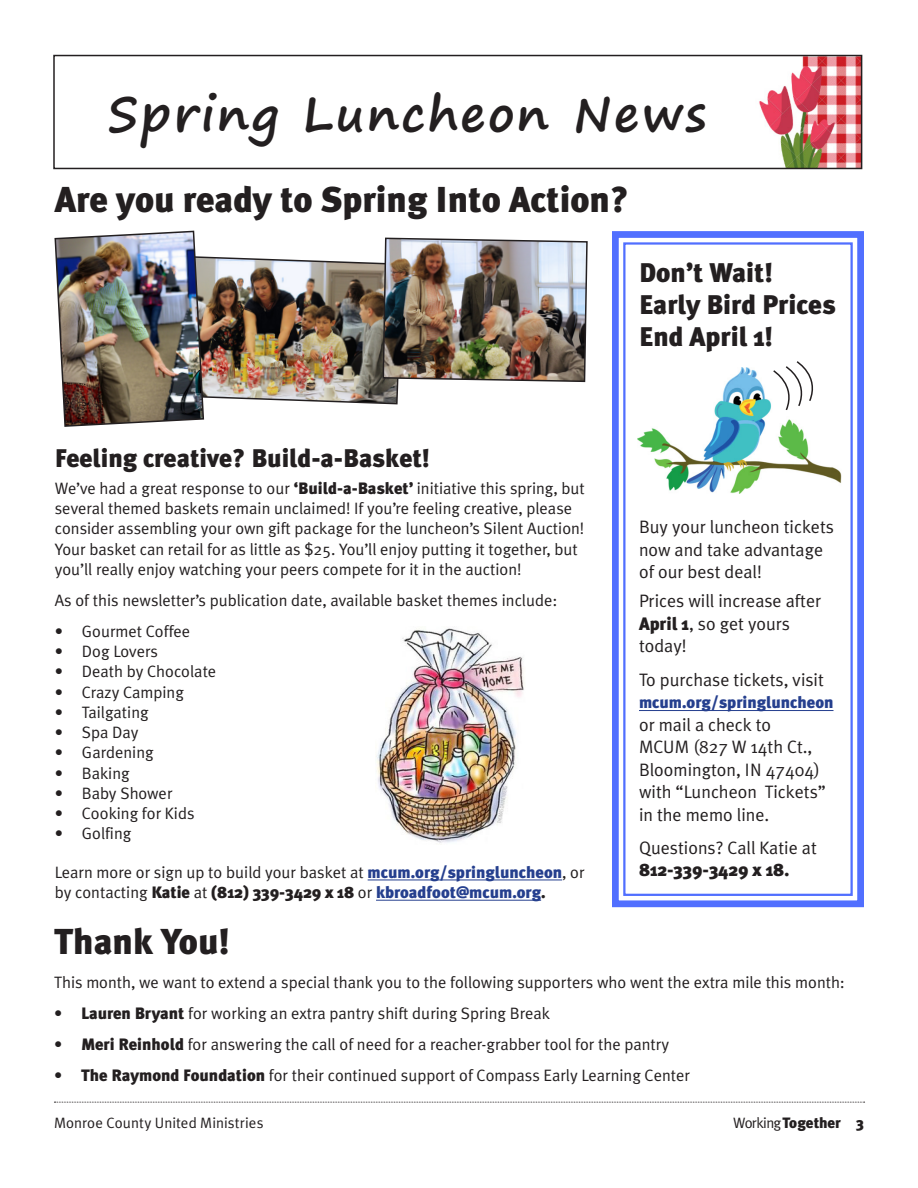
<style>
.page{position:relative;width:918px;height:1188px;background:#fff}
.page>*{position:absolute;margin:0;border:0;box-sizing:border-box;transform-origin:0 0}
.Heading_28__Bold{font:700 48px "Segoe Print";letter-spacing:.05em;color:#231f20}
.body_copy{font:900 36px "Meta Plus";color:#231f20}
.Heading_24_pt{font:900 36px "Meta Plus";color:#231f20}
.Heading_20_pt{font:900 27px/32.4px "Meta Plus";color:#231f20}
.Body_Copy_-_Current{font:900 25.5px "Meta Plus";color:#231f20}
.body_copy-2{font:18px/22.5px "Meta Plus Normal";color:#231f20}
.Heading_20_pt-2{font:18px/22.5px "Meta Plus Normal";color:#231f20}
.body_copy-3{font:16.5px/20.2px "Meta Plus Normal";color:#231f20}
.body_copy-4{font:900 16.5px "Meta Plus";color:#253f8e}
.t1{font:15px "Meta Plus Normal";letter-spacing:.005em;color:#231f20}
.t2{font:900 15px "Meta Plus";letter-spacing:.005em;color:#231f20}
.s1{font-family:"Meta Plus";font-weight:900}
.s2{font-family:"Meta Plus";font-weight:900;color:#253f8e}
.s3{font-family:"Meta Plus Normal";font-weight:400}
</style>
<div class="page">
<svg style="left:54px;top:1102px;width:811px;height:1px"></svg>
<img style="left:759px;top:58px;width:100px;height:108px">
<div style="left:53px;top:55px;width:809px;height:114px;border:2px solid #231f20"></div>
<hr style="left:368px;top:880px;width:194px;height:1px;background:#253f8e">
<hr style="left:376px;top:900px;width:165px;height:1px;background:#253f8e">
<img style="left:376px;top:628px;width:148px;height:215px">
<svg style="left:612px;top:231px;width:252px;height:677px"></svg>
<div style="left:623px;top:242px;width:230px;height:654px;border:2px solid #516fff"></div>
<img style="left:54px;top:230px;width:534px;height:197px">
<svg style="left:772px;top:360px;width:48px;height:52px"></svg>
<p class="Heading_28__Bold" style="left:108px;top:71px;width:600px">Spring Luncheon News</p>
<p class="body_copy" style="left:55px;top:179px;width:576px">Are you ready to Spring Into Action?</p>
<p class="Body_Copy_-_Current" style="left:55px;top:443px;width:377px">Feeling creative? Build-a-Basket!</p>
<p class="body_copy-3" style="left:55px;top:478px;width:532px">We’ve had a great response to our <span class="s1">‘Build-a-Basket’</span> initiative this spring, but several themed baskets remain unclaimed! If you’re feeling creative, please consider assembling your own gift package for the luncheon’s Silent Auction!<br>Your basket can retail for as little as $25. You’ll enjoy putting it together, but you’ll really enjoy watching your peers compete for it in the auction!</p>
<p class="body_copy-3" style="left:55px;top:590px;width:504px">As of this newsletter’s publication date, available basket themes include:</p>
<p class="body_copy-3" style="left:55px;top:621px;width:137px">• Gourmet Coffee</p>
<p class="body_copy-3" style="left:55px;top:641px;width:105px">• Dog Lovers</p>
<p class="body_copy-3" style="left:55px;top:661px;width:163px">• Death by Chocolate</p>
<p class="body_copy-3" style="left:55px;top:682px;width:131px">• Crazy Camping</p>
<p class="body_copy-3" style="left:55px;top:702px;width:95px">• Tailgating</p>
<p class="body_copy-3" style="left:55px;top:722px;width:85px">• Spa Day</p>
<p class="body_copy-3" style="left:55px;top:742px;width:100px">• Gardening</p>
<p class="body_copy-3" style="left:55px;top:763px;width:76px">• Baking</p>
<p class="body_copy-3" style="left:55px;top:783px;width:119px">• Baby Shower</p>
<p class="body_copy-3" style="left:55px;top:803px;width:141px">• Cooking for Kids</p>
<p class="body_copy-3" style="left:55px;top:823px;width:78px">• Golfing</p>
<p class="body_copy-3" style="left:55px;top:862px;width:531px">Learn more or sign up to build your basket at <span class="s2">mcum.org/springluncheon</span>, or by contacting <span class="s1">Katie</span> at <span class="s1">(812) 339-3429 x 18</span> or <span class="s2">kbroadfoot@mcum.org</span><span class="s1">.</span></p>
<p class="Heading_20_pt" style="left:639px;top:256px;width:198px">Don’t Wait!<br>Early Bird Prices<br>End April 1!</p>
<p class="Heading_20_pt-2" style="left:639px;top:515px;width:197px">Buy your luncheon tickets now and take advantage of our best deal!</p>
<p class="body_copy-2" style="left:639px;top:590px;width:184px">Prices will increase after<br><span class="s1">April 1</span>, so get yours today!</p>
<p class="body_copy-2" style="left:639px;top:668px;width:186px">To purchase tickets, visit</p>
<p class="body_copy-4" style="left:639px;top:693px;width:196px">mcum.org/springluncheon</p>
<p class="body_copy-2" style="left:639px;top:713px;width:189px">or mail a check to<br>MCUM (827 W 14th Ct.,<br>Bloomington, IN 47404) with “Luncheon Tickets” in the memo line.</p>
<p class="body_copy-2" style="left:639px;top:836px;width:179px">Questions? Call Katie at<br><span class="s1">812-339-3429 x 18.</span></p>
<p class="Heading_24_pt" style="left:54px;top:921px;width:177px">Thank You!</p>
<p class="body_copy-3" style="left:54px;top:972px;width:792px">This month, we want to extend a special thank you to the following supporters who went the extra mile this month:</p>
<p class="body_copy-3" style="left:54px;top:1003px;width:497px">• <span class="s1">Lauren Bryant</span> for working an extra pantry shift during Spring Break</p>
<p class="body_copy-3" style="left:54px;top:1034px;width:617px">• <span class="s1">Meri Reinhold</span> for answering the call of need for a reacher-grabber tool for the pantry</p>
<p class="body_copy-3" style="left:54px;top:1065px;width:638px">• <span class="s1">The Raymond Foundation</span> for their continued support of Compass Early Learning Center</p>
<p class="t1" style="left:54px;top:1114px;width:211px">Monroe County United Ministries</p>
<p class="t2" style="left:733px;top:1114px;width:132px"><span class="s3">Working</span> Together 3</p>
</div>
